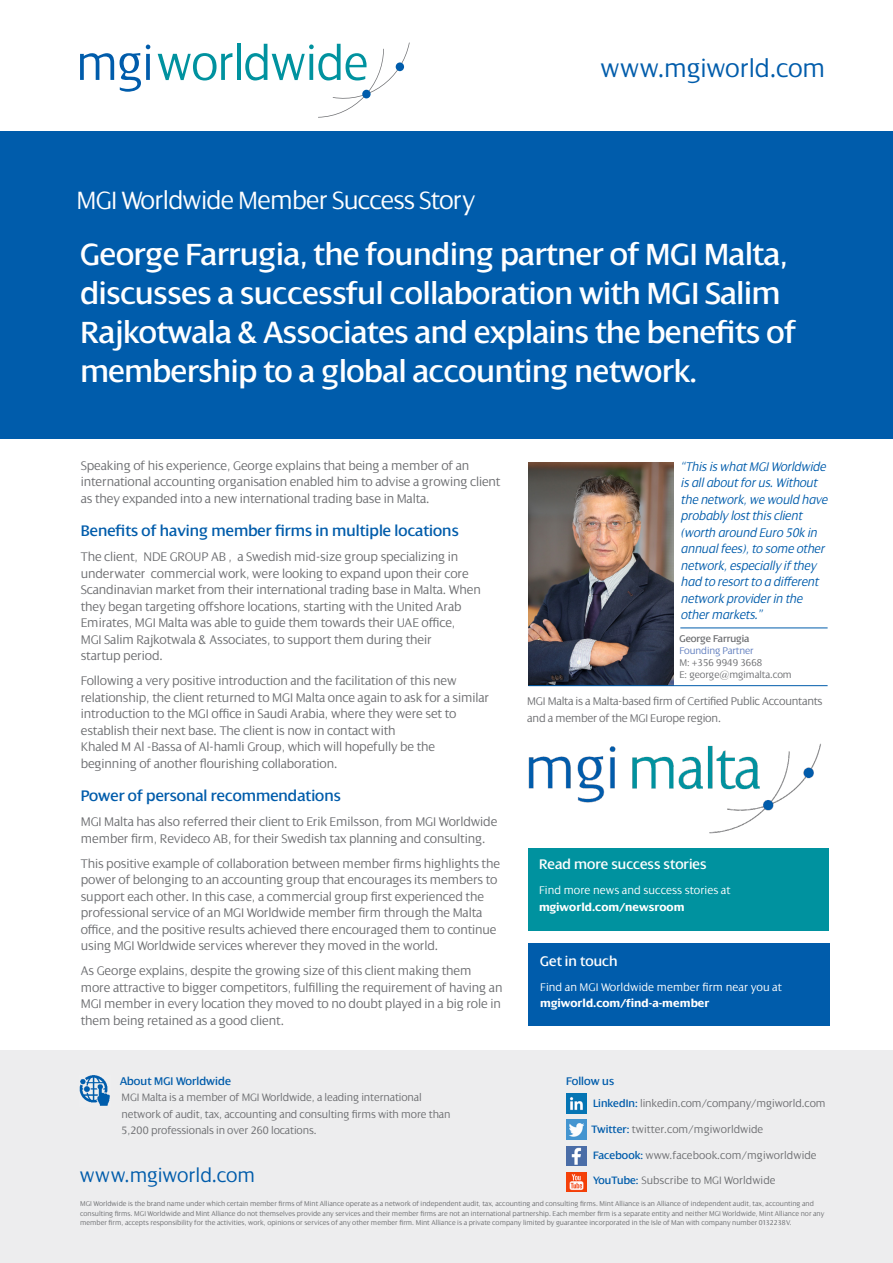
<style>
.page{position:relative;width:893px;height:1263px;background:#fff}
.page>*{position:absolute;margin:0;border:0;box-sizing:border-box;transform-origin:0 0}
.t1{font:33px/39px "Dialog LT Pro";letter-spacing:-.01em;color:#fff}
.t2{font:300 27px "Dialog LT Pro";letter-spacing:-.03em;color:#fff}
.t3{font:300 27px "Dialog LT Pro";letter-spacing:-.005em;color:#005cab}
.t4{font:300 21px "Dialog LT Pro";letter-spacing:-.005em;color:#005cab}
.t5{font:16.5px "Dialog LT Pro";color:#005cab}
.t6{font:15px "Dialog LT Pro";color:#fff}
.t7{font:300 13.5px/16.5px "Dialog LT Pro";letter-spacing:-.01em;color:#6d6e71}
.t8{font:italic 300 13.5px/16.5px "Dialog LT Pro";letter-spacing:-.01em;color:#005cab}
.t9{font:300 12px/16.5px "Dialog LT Pro";letter-spacing:-.02em;color:#6d6e71}
.t10{font:300 12px "Dialog LT Pro";color:#fff}
.t11{font:700 12px "Dialog LT Pro";color:#fff}
.t12{font:12px "Dialog LT Pro";color:#005cab}
.t13{font:300 11.55px/16.5px "Dialog LT Pro";letter-spacing:-.01em;color:#6d6e71}
.t14{font:300 10.5px/12px "Dialog LT Pro";letter-spacing:-.01em;color:#6d6e71}
.t15{font:300 10.5px "Dialog LT Pro";letter-spacing:-.01em;color:#5f7dbe}
.t16{font:10.5px "Dialog LT Pro";letter-spacing:-.01em;color:#6d6e71}
.t17{font:300 7.5px/9.8px "Dialog LT Pro";color:#6d6e71}
.s1{font-weight:400;color:#005cab}
</style>
<div class="page">
<img style="left:528px;top:462px;width:145px;height:223px">
<div style="left:0;top:131px;width:893px;height:308px;background:#005cab"></div>
<svg style="left:80px;top:53px;width:34px;height:27px"></svg>
<svg style="left:120px;top:45px;width:30px;height:47px"></svg>
<svg style="left:158px;top:53px;width:74px;height:27px"></svg>
<hr style="left:237px;top:44px;width:4px;height:36px;background:#00929f">
<svg style="left:245px;top:43px;width:165px;height:75px"></svg>
<div style="left:0;top:1050px;width:893px;height:213px;background:#ededee"></div>
<img style="left:80px;top:1075px;width:30px;height:31px">
<div style="left:528px;top:943px;width:301px;height:83px;background:#005cab"></div>
<img style="left:567px;top:1094px;width:19px;height:19px">
<img style="left:567px;top:1120px;width:19px;height:19px">
<img style="left:567px;top:1146px;width:19px;height:19px">
<img style="left:567px;top:1172px;width:19px;height:19px">
<hr style="left:528px;top:685px;width:300px;height:1px;background:#005cab">
<div style="left:528px;top:848px;width:301px;height:83px;background:#00929f"></div>
<hr style="left:680px;top:628px;width:148px;height:1px;background:#005cab">
<img style="left:528px;top:743px;width:293px;height:91px">
<h2 class="t2" style="left:77px;top:186px;width:400px">MGI Worldwide Member Success Story</h2>
<h2 class="t3" style="left:600px;top:53px;width:227px">www.mgiworld.com</h2>
<h1 class="t1" style="left:80px;top:235px;width:717px">George Farrugia, the founding partner of MGI Malta, discusses a successful collaboration with MGI Salim Rajkotwala &amp; Associates and explains the benefits of membership to a global accounting network.</h1>
<p class="t7" style="left:81px;top:457px;width:421px">Speaking of his experience, George explains that being a member of an international accounting organisation enabled him to advise a growing client as they expanded into a new international trading base in Malta.</p>
<p class="t5" style="left:81px;top:522px;width:379px">Benefits of having member firms in multiple locations</p>
<p class="t7" style="left:81px;top:549px;width:402px">The client, NDE GROUP AB , a Swedish mid-size group specializing in underwater commercial work, were looking to expand upon their core Scandinavian market from their international trading base in Malta. When they began targeting offshore locations, starting with the United Arab Emirates, MGI Malta was able to guide them towards their UAE office,<br>MGI Salim Rajkotwala &amp; Associates, to support them during their<br>startup period.</p>
<p class="t7" style="left:81px;top:673px;width:410px">Following a very positive introduction and the facilitation of this new relationship, the client returned to MGI Malta once again to ask for a similar introduction to the MGI office in Saudi Arabia, where they were set to establish their next base. The client is now in contact with<br>Khaled M Al -Bassa of Al-hamli Group, which will hopefully be the beginning of another flourishing collaboration.</p>
<p class="t5" style="left:81px;top:787px;width:262px">Power of personal recommendations</p>
<p class="t7" style="left:81px;top:814px;width:418px">MGI Malta has also referred their client to Erik Emilsson, from MGI Worldwide member firm, Revideco AB, for their Swedish tax planning and consulting.</p>
<p class="t7" style="left:81px;top:855px;width:421px">This positive example of collaboration between member firms highlights the power of belonging to an accounting group that encourages its members to support each other. In this case, a commercial group first experienced the professional service of an MGI Worldwide member firm through the Malta office, and the positive results achieved there encouraged them to continue using MGI Worldwide services wherever they moved in the world.</p>
<p class="t7" style="left:81px;top:963px;width:423px">As George explains, despite the growing size of this client making them more attractive to bigger competitors, fulfilling the requirement of having an MGI member in every location they moved to no doubt played in a big role in them being retained as a good client.</p>
<p class="t12" style="left:120px;top:1074px;width:112px">About MGI Worldwide</p>
<p class="t13" style="left:122px;top:1089px;width:330px">MGI Malta is a member of MGI Worldwide, a leading international network of audit, tax, accounting and consulting firms with more than<br>5,200 professionals in over 260 locations.</p>
<h3 class="t4" style="left:80px;top:1164px;width:177px">www.mgiworld.com</h3>
<p class="t8" style="left:681px;top:458px;width:148px">“This is what MGI Worldwide is all about for us. Without the network, we would have probably lost this client (worth around Euro 50k in annual fees), to some other network, especially if they had to resort to a different network provider in the other markets.”</p>
<p class="t16" style="left:679px;top:633px;width:71px">George Farrugia</p>
<p class="t15" style="left:679px;top:645px;width:76px">Founding Partner</p>
<p class="t14" style="left:679px;top:656px;width:114px">M: +356 9949 3668<br>E: george@mgimalta.com</p>
<p class="t9" style="left:527px;top:693px;width:297px">MGI Malta is a Malta-based firm of Certified Public Accountants and a member of the MGI Europe region.</p>
<p class="t6" style="left:539px;top:856px;width:169px">Read more success stories</p>
<p class="t10" style="left:539px;top:884px;width:193px">Find more news and success stories at</p>
<p class="t11" style="left:539px;top:900px;width:147px">mgiworld.com/newsroom</p>
<p class="t6" style="left:540px;top:953px;width:79px">Get in touch</p>
<p class="t10" style="left:540px;top:980px;width:243px">Find an MGI Worldwide member firm near you at</p>
<p class="t11" style="left:540px;top:996px;width:171px">mgiworld.com/find-a-member</p>
<p class="t12" style="left:566px;top:1074px;width:50px">Follow us</p>
<p class="t13" style="left:593px;top:1095px;width:234px"><span class="s1">LinkedIn:</span> linkedin.com/company/mgiworld.com</p>
<p class="t13" style="left:591px;top:1121px;width:173px"><span class="s1">Twitter:</span> twitter.com/mgiworldwide</p>
<p class="t13" style="left:593px;top:1147px;width:225px"><span class="s1">Facebook:</span> www.facebook.com/mgiworldwide</p>
<p class="t13" style="left:593px;top:1172px;width:184px"><span class="s1">YouTube:</span> Subscribe to MGI Worldwide</p>
<p class="t17" style="left:80px;top:1199px;width:746px">MGI Worldwide is the brand name under which certain member firms of Mint Alliance operate as a network of independent audit, tax, accounting and consulting firms. Mint Alliance is an Alliance of independent audit, tax, accounting and consulting firms. MGI Worldwide and Mint Alliance do not themselves provide any services and their member firms are not an international partnership. Each member firm is a separate entity and neither MGI Worldwide, Mint Alliance nor any member firm, accepts responsibility for the activities, work, opinions or services of any other member firm. Mint Alliance is a private company limited by guarantee incorporated in the Isle of Man with company number 0132238V.</p>
</div>
